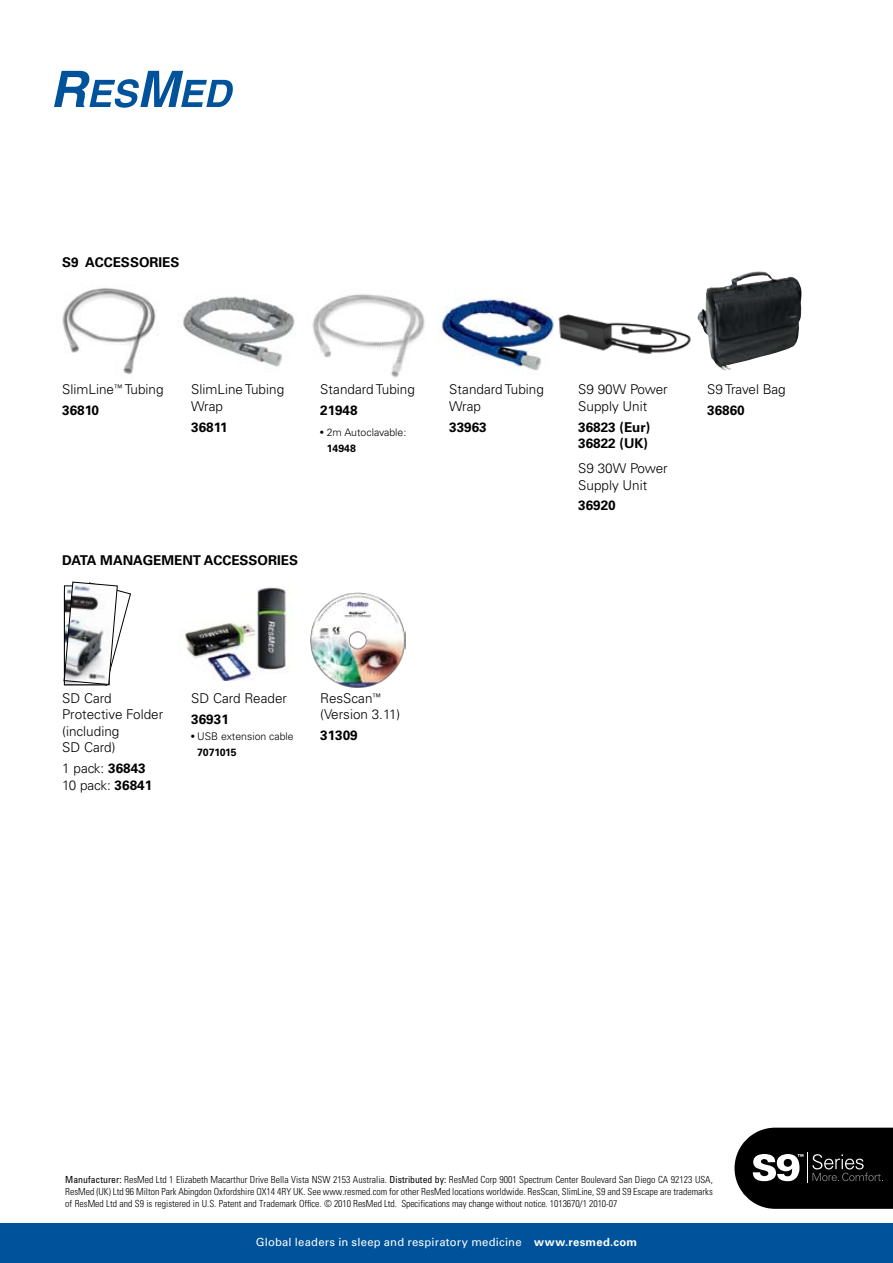
<style>
.page{position:relative;width:893px;height:1263px;background:#fff}
.page>*{position:absolute;margin:0;border:0;box-sizing:border-box;transform-origin:0 0}
.t1{font:300 13.5px/16.5px "Univers LT Std";color:#000}
.t2{font:700 13.5px/16.5px "Univers LT Std";color:#000}
.t3{font:11.25px "Univers LT Std";letter-spacing:.02em;color:#fff}
.t4{font:300 10.5px/16.5px "Univers LT Std";color:#000}
.t5{font:300 condensed 9.75px/12px "Univers LT Std";letter-spacing:-.01em;color:#000;text-align:justify}
.s1{font-weight:700}
.s2{font-weight:400;font-stretch:condensed}
.s3{font-weight:400}
</style>
<div class="page">
<div style="left:0;top:1223px;width:893px;height:40px;background:#00539b"></div>
<svg style="left:734px;top:1128px;width:159px;height:81px;background:#262626"></svg>
<img style="left:182px;top:587px;width:105px;height:93px">
<svg style="left:64px;top:581px;width:67px;height:104px"></svg>
<img style="left:62px;top:288px;width:94px;height:87px">
<img style="left:312px;top:294px;width:113px;height:84px">
<img style="left:183px;top:296px;width:112px;height:71px">
<img style="left:697px;top:271px;width:62px;height:83px">
<img style="left:436px;top:298px;width:118px;height:73px">
<img style="left:310px;top:592px;width:96px;height:96px">
<svg style="left:54px;top:71px;width:179px;height:37px"></svg>
<img style="left:558px;top:314px;width:133px;height:40px">
<h1 class="t2" style="left:62px;top:254px;width:119px">S9 ACCESSORIES</h1>
<h1 class="t1" style="left:62px;top:379px;width:103px;line-height:20.7px">SlimLine<sup>™</sup> Tubing<br><span class="s1">36810</span></h1>
<h1 class="t1" style="left:191px;top:381px;width:94px">SlimLine Tubing<br>Wrap</h1>
<h1 class="t2" style="left:191px;top:419px;width:38px">36811</h1>
<h1 class="t1" style="left:320px;top:381px;width:96px">Standard Tubing</h1>
<h1 class="t2" style="left:320px;top:402px;width:39px">21948</h1>
<p class="t4" style="left:327px;top:424px;width:81px;text-indent:-6px"><span class="s2">•</span> 2m Autoclavable:<br><span class="s1">14948</span></p>
<h1 class="t1" style="left:449px;top:381px;width:96px">Standard Tubing<br>Wrap</h1>
<h1 class="t2" style="left:449px;top:419px;width:39px">33963</h1>
<h1 class="t2" style="left:62px;top:552px;width:237px">DATA MANAGEMENT ACCESSORIES</h1>
<h1 class="t1" style="left:578px;top:381px;width:91px">S9 90W Power<br>Supply Unit</h1>
<h1 class="t2" style="left:578px;top:419px;width:74px">36823 (Eur)<br>36822 (UK)</h1>
<h1 class="t1" style="left:578px;top:460px;width:91px">S9 30W Power<br>Supply Unit</h1>
<h1 class="t2" style="left:578px;top:497px;width:39px">36920</h1>
<h1 class="t1" style="left:707px;top:381px;width:80px">S9 Travel Bag</h1>
<h1 class="t2" style="left:707px;top:402px;width:39px">36860</h1>
<h1 class="t1" style="left:62px;top:690px;width:102px">SD Card<br>Protective Folder (including<br>SD Card)</h1>
<h1 class="t1" style="left:62px;top:760px;width:91px">1 pack: <span class="s1">36843<br></span>10 pack: <span class="s1">36841</span></h1>
<h1 class="t1" style="left:191px;top:690px;width:97px">SD Card Reader</h1>
<h1 class="t2" style="left:191px;top:711px;width:39px">36931</h1>
<p class="t4" style="left:197px;top:728px;width:98px;text-indent:-6px"><span class="s2">•</span> USB extension cable<br><span class="s1">7071015</span></p>
<h1 class="t1" style="left:320px;top:690px;width:81px">ResScan<sup>™ </sup>(Version 3.11)</h1>
<h1 class="t2" style="left:320px;top:727px;width:39px">31309</h1>
<p class="t5" style="left:65px;top:1174px;width:649px"><span class="s3">Manufacturer:</span> ResMed Ltd 1 Elizabeth Macarthur Drive Bella Vista NSW 2153 Australia. <span class="s3">Distributed by:</span> ResMed Corp 9001 Spectrum Center Boulevard San Diego CA 92123 USA, ResMed (UK) Ltd 96 Milton Park Abingdon Oxfordshire OX14 4RY UK. See www.resmed.com for other ResMed locations worldwide. ResScan, SlimLine, S9 and S9 Escape are trademarks of ResMed Ltd and S9 is registered in U.S. Patent and Trademark Office. © 2010 ResMed Ltd. Specifications may change without notice. 1013670/1 2010-07</p>
<p class="t3" style="left:256px;top:1235px;width:383px">Global leaders in sleep and respiratory medicine <span class="s1">www.resmed.com</span></p>
</div>
